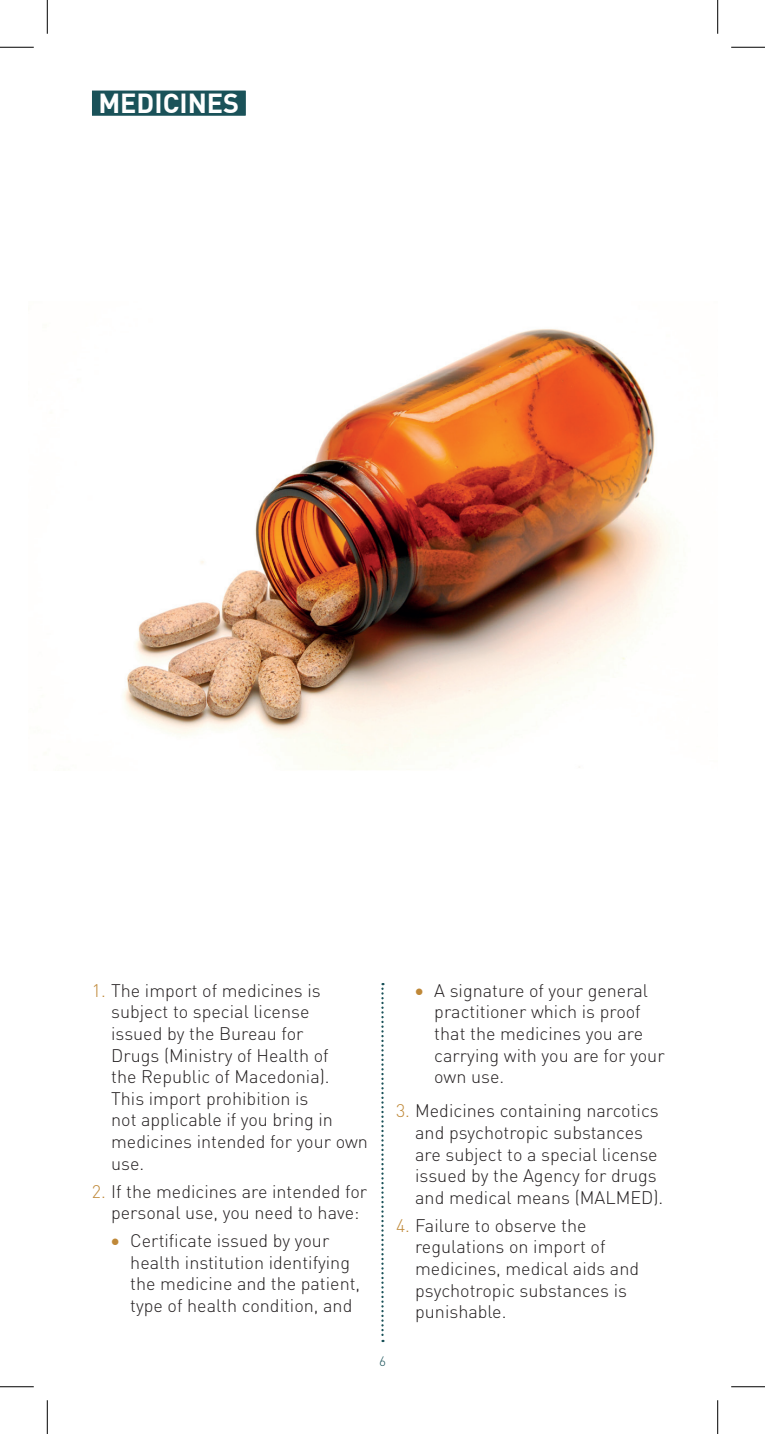
<style>
.page{position:relative;width:765px;height:1434px;background:#fff}
.page>*{position:absolute;margin:0;border:0;box-sizing:border-box;transform-origin:0 0}
.t1{font:700 27px "DIN Pro";color:#fff}
.t2{font:300 18px/21.6px "DIN Pro";color:#231f20}
.t3{font:300 13.5px "DIN Pro";color:#1a5259}
.s1{color:#bf8838}
</style>
<div class="page">
<svg style="left:381px;top:983px;width:2px;height:359px"></svg>
<img style="left:123px;top:329px;width:548px;height:441px">
<div style="left:92px;top:91px;width:153px;height:25px;background:#1a5259"></div>
<hr style="left:0;top:47px;width:34px;height:1px;background:#000">
<hr style="left:730px;top:47px;width:34px;height:1px;background:#000">
<hr style="left:0;top:1386px;width:34px;height:1px;background:#000">
<hr style="left:730px;top:1386px;width:34px;height:1px;background:#000">
<hr style="left:47px;top:0;width:1px;height:34px;background:#000">
<hr style="left:47px;top:1400px;width:1px;height:34px;background:#000">
<hr style="left:717px;top:0;width:1px;height:34px;background:#000">
<hr style="left:717px;top:1400px;width:1px;height:34px;background:#000">
<h1 class="t1" style="left:98px;top:85px;width:142px">MEDICINES</h1>
<p class="t2" style="left:111px;top:979px;width:258px;text-indent:-19px"><span class="s1">1.</span> The import of medicines is subject to special license<br>issued by the Bureau for<br>Drugs (Ministry of Health of<br>the Republic of Macedonia).<br>This import prohibition is<br>not applicable if you bring in medicines intended for your own use.</p>
<p class="t2" style="left:111px;top:1179px;width:257px;text-indent:-19px"><span class="s1">2.</span> If the medicines are intended for personal use, you need to have:</p>
<p class="t2" style="left:130px;top:1229px;width:231px;text-indent:-19px"><span class="s1">•</span> Certificate issued by your health institution identifying the medicine and the patient, type of health condition, and</p>
<p class="t2" style="left:434px;top:979px;width:232px;text-indent:-19px"><span class="s1">•</span> A signature of your general practitioner which is proof that the medicines you are carrying with you are for your own use.</p>
<p class="t2" style="left:415px;top:1099px;width:249px;text-indent:-19px"><span class="s1">3.</span> Medicines containing narcotics and psychotropic substances are subject to a special license issued by the Agency for drugs and medical means (MALMED).</p>
<p class="t2" style="left:415px;top:1214px;width:225px;text-indent:-19px"><span class="s1">4.</span> Failure to observe the regulations on import of medicines, medical aids and psychotropic substances is punishable.</p>
<p class="t3" style="left:379px;top:1352px;width:8px">6</p>
</div>
